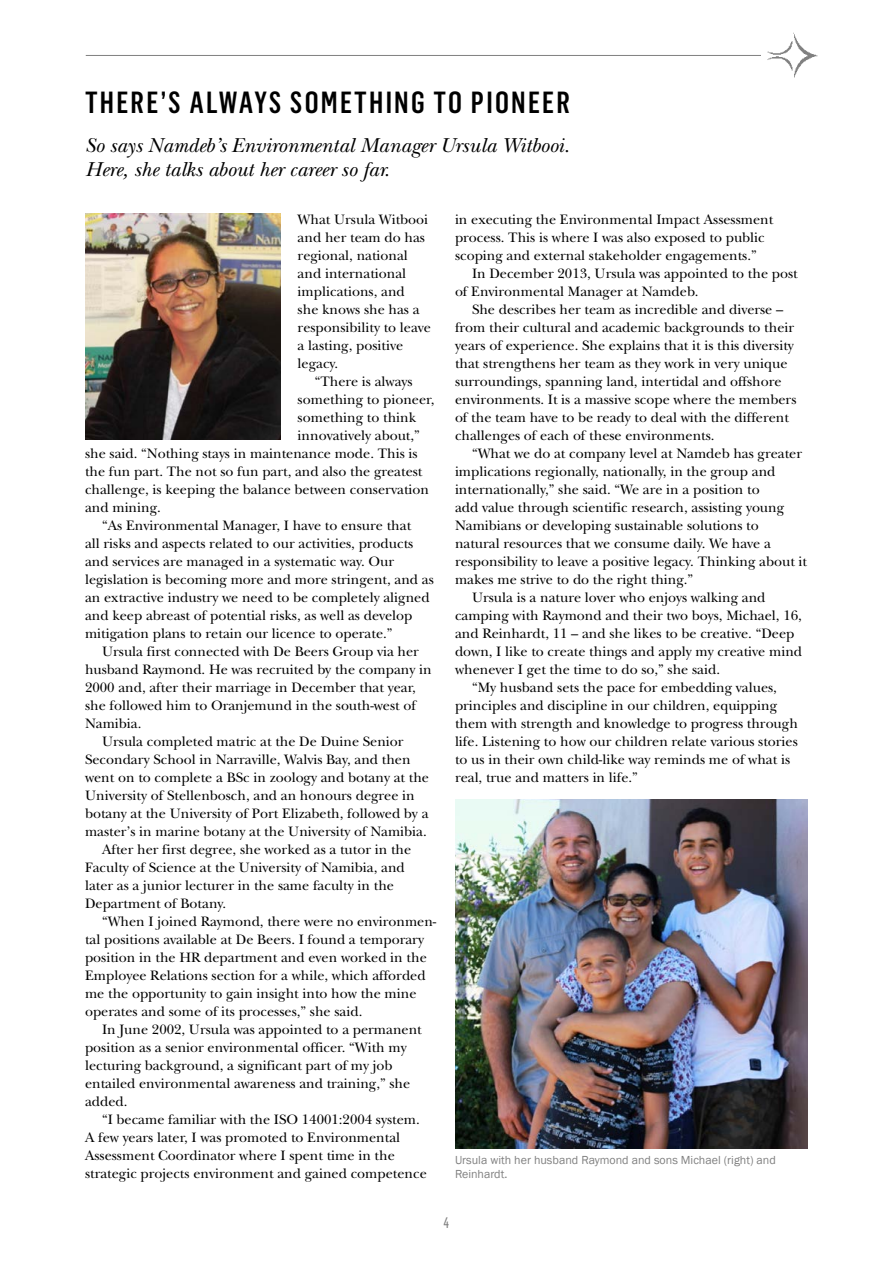
<style>
.page{position:relative;width:893px;height:1263px;background:#fff}
.page>*{position:absolute;margin:0;border:0;box-sizing:border-box;transform-origin:0 0}
.t1{font:500 30px "Flama Condensed";letter-spacing:.075em;color:#000}
.t2{font:italic 21px/24px "New Baskerville Std";color:#000}
.t3{font:15px "Flama Condensed Basic";color:#808080}
.t4{font:14.25px/18px "New Baskerville Std";color:#000}
.t5{font:12px/13.5px "Franklin Gothic";color:#808080}
</style>
<div class="page">
<hr style="left:86px;top:55px;width:723px;height:1px;background:#808080">
<div style="left:761px;top:30px;width:64px;height:52px;background:#fff"></div>
<img style="left:767px;top:32px;width:51px;height:46px">
<img style="left:455px;top:799px;width:353px;height:349px">
<img style="left:85px;top:214px;width:196px;height:225px">
<h1 class="t1" style="left:85px;top:83px;width:487px">THERE’S ALWAYS SOMETHING TO PIONEER</h1>
<h2 class="t2" style="left:85px;top:134px;width:486px">So says Namdeb’s Environmental Manager Ursula Witbooi.<br>Here, she talks about her career so far.</h2>
<p class="t4" style="left:298px;top:210px;width:135px">What Ursula Witbooi and her team do has regional, national and international implications, and<br>she knows she has a responsibility to leave a lasting, positive legacy.</p>
<p class="t4" style="left:315px;top:372px;width:100px">“There is always</p>
<p class="t4" style="left:298px;top:390px;width:138px">something to pioneer,</p>
<p class="t4" style="left:298px;top:408px;width:120px">something to think</p>
<p class="t4" style="left:298px;top:426px;width:124px">innovatively about,”</p>
<p class="t4" style="left:85px;top:444px;width:334px">she said. “Nothing stays in maintenance mode. This is</p>
<p class="t4" style="left:85px;top:462px;width:339px">the fun part. The not so fun part, and also the greatest</p>
<p class="t4" style="left:85px;top:480px;width:346px">challenge, is keeping the balance between conservation</p>
<p class="t4" style="left:85px;top:498px;width:77px">and mining.</p>
<p class="t4" style="left:102px;top:516px;width:311px">“As Environmental Manager, I have to ensure that</p>
<p class="t4" style="left:85px;top:534px;width:330px">all risks and aspects related to our activities, products</p>
<p class="t4" style="left:85px;top:552px;width:311px">and services are managed in a systematic way. Our</p>
<p class="t4" style="left:85px;top:570px;width:350px">legislation is becoming more and more stringent, and as</p>
<p class="t4" style="left:85px;top:588px;width:346px">an extractive industry we need to be completely aligned</p>
<p class="t4" style="left:85px;top:606px;width:329px">and keep abreast of potential risks, as well as develop</p>
<p class="t4" style="left:85px;top:624px;width:309px">mitigation plans to retain our licence to operate.”</p>
<p class="t4" style="left:102px;top:642px;width:318px">Ursula first connected with De Beers Group via her</p>
<p class="t4" style="left:85px;top:660px;width:348px">husband Raymond. He was recruited by the company in</p>
<p class="t4" style="left:85px;top:678px;width:332px">2000 and, after their marriage in December that year,</p>
<p class="t4" style="left:85px;top:696px;width:332px">she followed him to Oranjemund in the south-west of</p>
<p class="t4" style="left:85px;top:714px;width:58px">Namibia.</p>
<p class="t4" style="left:102px;top:732px;width:303px">Ursula completed matric at the De Duine Senior</p>
<p class="t4" style="left:85px;top:750px;width:327px">Secondary School in Narraville, Walvis Bay, and then</p>
<p class="t4" style="left:85px;top:768px;width:345px">went on to complete a BSc in zoology and botany at the</p>
<p class="t4" style="left:85px;top:786px;width:331px">University of Stellenbosch, and an honours degree in</p>
<p class="t4" style="left:85px;top:804px;width:345px">botany at the University of Port Elizabeth, followed by a</p>
<p class="t4" style="left:85px;top:822px;width:343px">master’s in marine botany at the University of Namibia.</p>
<p class="t4" style="left:102px;top:840px;width:311px">After her first degree, she worked as a tutor in the</p>
<p class="t4" style="left:85px;top:858px;width:321px">Faculty of Science at the University of Namibia, and</p>
<p class="t4" style="left:85px;top:876px;width:310px">later as a junior lecturer in the same faculty in the</p>
<p class="t4" style="left:85px;top:894px;width:143px">Department of Botany.</p>
<p class="t4" style="left:102px;top:912px;width:336px">“When I joined Raymond, there were no environmen-</p>
<p class="t4" style="left:85px;top:930px;width:341px">tal positions available at De Beers. I found a temporary</p>
<p class="t4" style="left:85px;top:948px;width:343px">position in the HR department and even worked in the</p>
<p class="t4" style="left:85px;top:966px;width:342px">Employee Relations section for a while, which afforded</p>
<p class="t4" style="left:85px;top:984px;width:333px">me the opportunity to gain insight into how the mine</p>
<p class="t4" style="left:85px;top:1002px;width:279px">operates and some of its processes,” she said.</p>
<p class="t4" style="left:102px;top:1020px;width:321px">In June 2002, Ursula was appointed to a permanent</p>
<p class="t4" style="left:85px;top:1038px;width:323px">position as a senior environmental officer. “With my</p>
<p class="t4" style="left:85px;top:1056px;width:309px">lecturing background, a significant part of my job</p>
<p class="t4" style="left:85px;top:1074px;width:327px">entailed environmental awareness and training,” she</p>
<p class="t4" style="left:85px;top:1092px;width:44px">added.</p>
<p class="t4" style="left:102px;top:1110px;width:319px">“I became familiar with the ISO 14001:2004 system.</p>
<p class="t4" style="left:85px;top:1128px;width:317px">A few years later, I was promoted to Environmental</p>
<p class="t4" style="left:85px;top:1146px;width:311px">Assessment Coordinator where I spent time in the</p>
<p class="t4" style="left:85px;top:1164px;width:343px">strategic projects environment and gained competence</p>
<p class="t4" style="left:455px;top:210px;width:320px">in executing the Environmental Impact Assessment process. This is where I was also exposed to public scoping and external stakeholder engagements.”</p>
<p class="t4" style="left:455px;top:264px;width:344px;text-indent:17px">In December 2013, Ursula was appointed to the post of Environmental Manager at Namdeb.</p>
<p class="t4" style="left:455px;top:300px;width:343px;text-indent:17px">She describes her team as incredible and diverse – from their cultural and academic backgrounds to their years of experience. She explains that it is this diversity that strengthens her team as they work in very unique surroundings, spanning land, intertidal and offshore environments. It is a massive scope where the members of the team have to be ready to deal with the different challenges of each of these environments.</p>
<p class="t4" style="left:472px;top:444px;width:332px">“What we do at company level at Namdeb has greater</p>
<p class="t4" style="left:455px;top:462px;width:322px">implications regionally, nationally, in the group and</p>
<p class="t4" style="left:455px;top:480px;width:306px">internationally,” she said. “We are in a position to</p>
<p class="t4" style="left:455px;top:498px;width:331px">add value through scientific research, assisting young</p>
<p class="t4" style="left:455px;top:516px;width:305px">Namibians or developing sustainable solutions to</p>
<p class="t4" style="left:455px;top:534px;width:317px">natural resources that we consume daily. We have a</p>
<p class="t4" style="left:455px;top:552px;width:354px">responsibility to leave a positive legacy. Thinking about it</p>
<p class="t4" style="left:455px;top:570px;width:240px">makes me strive to do the right thing.”</p>
<p class="t4" style="left:472px;top:588px;width:295px">Ursula is a nature lover who enjoys walking and</p>
<p class="t4" style="left:455px;top:606px;width:348px">camping with Raymond and their two boys, Michael, 16,</p>
<p class="t4" style="left:455px;top:624px;width:341px">and Reinhardt, 11 – and she likes to be creative. “Deep</p>
<p class="t4" style="left:455px;top:642px;width:349px">down, I like to create things and apply my creative mind</p>
<p class="t4" style="left:455px;top:660px;width:267px">whenever I get the time to do so,” she said.</p>
<p class="t4" style="left:472px;top:678px;width:306px">“My husband sets the pace for embedding values,</p>
<p class="t4" style="left:455px;top:696px;width:324px">principles and discipline in our children, equipping</p>
<p class="t4" style="left:455px;top:714px;width:344px">them with strength and knowledge to progress through</p>
<p class="t4" style="left:455px;top:732px;width:344px">life. Listening to how our children relate various stories</p>
<p class="t4" style="left:455px;top:750px;width:337px">to us in their own child-like way reminds me of what is</p>
<p class="t4" style="left:455px;top:768px;width:184px">real, true and matters in life.”</p>
<p class="t5" style="left:455px;top:1154px;width:322px">Ursula with her husband Raymond and sons Michael (right) and<br>Reinhardt.</p>
<p class="t3" style="left:444px;top:1213px;width:7px">4</p>
</div>
